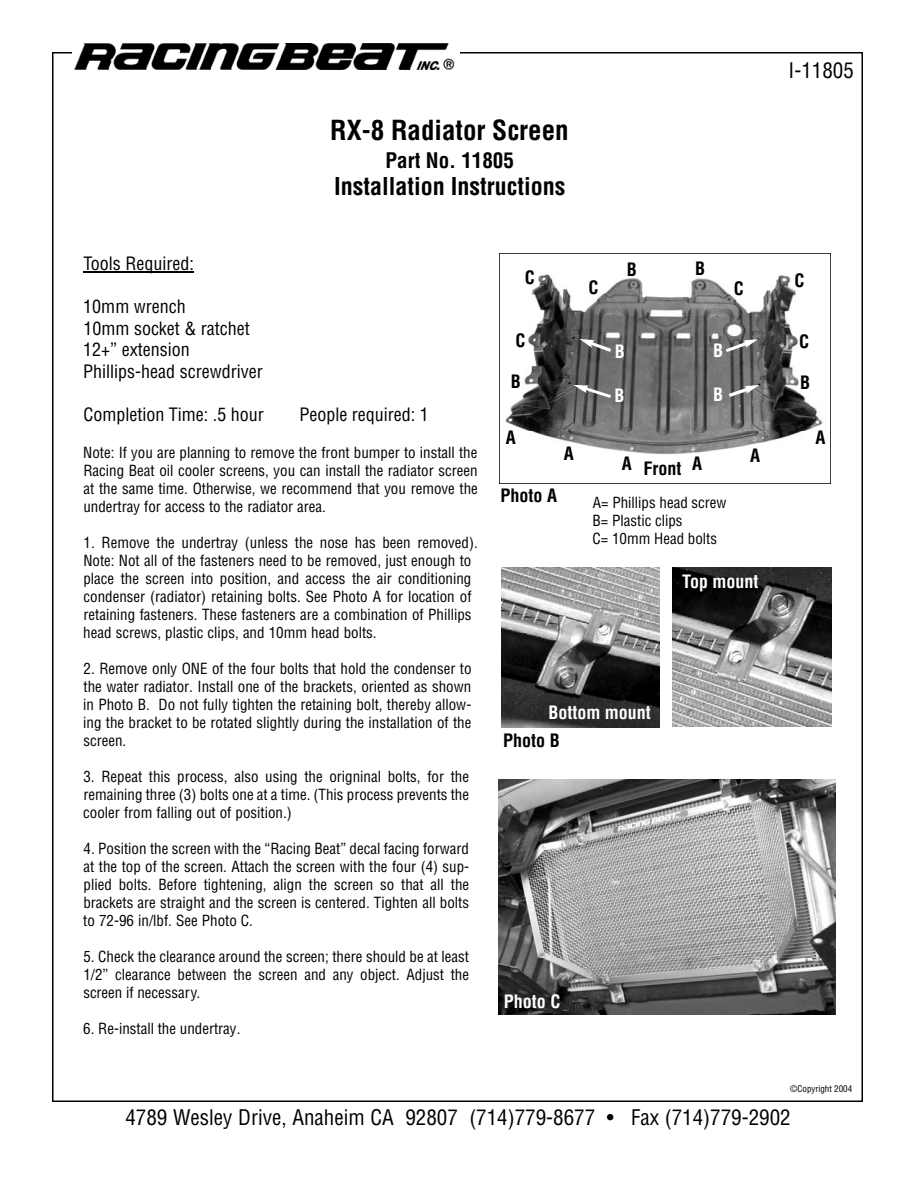
<style>
.page{position:relative;width:918px;height:1188px;background:#fff}
.page>*{position:absolute;margin:0;border:0;box-sizing:border-box;transform-origin:0 0}
.t1{font:700 condensed 27px "Helvetica";color:#000}
.t2{font:700 condensed 24px "Helvetica";color:#000}
.t3{font:condensed 21px "Helvetica";color:#000}
.t4{font:700 condensed 21px "Helvetica";color:#000}
.t5{font:condensed 18px/21.5px "Helvetica";color:#000}
.t6{font:700 condensed 18px "Helvetica";color:#000}
.t7{font:700 condensed 18px "Helvetica";color:#fff}
.t8{font:condensed 15px/18px "Helvetica";color:#000;text-align:justify}
.t9{font:condensed 9px "Helvetica";color:#000}
</style>
<div class="page">
<img style="left:53px;top:53px;width:810px;height:1048px">
<hr style="left:91px;top:271px;width:103px;height:1px;background:#000">
<div style="left:73px;top:35px;width:386px;height:40px;background:#fff"></div>
<img style="left:74px;top:44px;width:381px;height:25px">
<img style="left:501px;top:568px;width:159px;height:160px">
<img style="left:673px;top:567px;width:158px;height:160px">
<img style="left:499px;top:779px;width:336px;height:235px">
<img style="left:500px;top:254px;width:331px;height:230px">
<img style="left:574px;top:385px;width:36px;height:12px">
<img style="left:580px;top:339px;width:31px;height:13px">
<img style="left:729px;top:385px;width:29px;height:11px">
<img style="left:727px;top:339px;width:30px;height:13px">
<h1 class="t1" style="left:330px;top:120px;width:240px">RX-8 Radiator Screen</h1>
<h3 class="t4" style="left:386px;top:152px;width:130px">Part No. 11805</h3>
<h2 class="t2" style="left:334px;top:177px;width:233px">Installation Instructions</h2>
<h3 class="t3" style="left:789px;top:62px;width:67px">I-11805</h3>
<p class="t5" style="left:83px;top:254px;width:112px">Tools Required:</p>
<p class="t5" style="left:83px;top:297px;width:181px">10mm wrench<br>10mm socket &amp; ratchet<br>12+” extension<br>Phillips-head screwdriver</p>
<p class="t5" style="left:83px;top:405px;width:182px">Completion Time: .5 hour</p>
<p class="t5" style="left:299px;top:405px;width:131px">People required: 1</p>
<p class="t8" style="left:83px;top:445px;width:396px">Note: If you are planning to remove the front bumper to install the Racing Beat oil cooler screens, you can install the radiator screen at the same time. Otherwise, we recommend that you remove the undertray for access to the radiator area.</p>
<p class="t8" style="left:83px;top:535px;width:396px;text-align:left">1. Remove the undertray (unless the nose has been removed).<br>Note: Not all of the fasteners need to be removed, just enough to place the screen into position, and access the air conditioning condenser (radiator) retaining bolts. See Photo A for location of retaining fasteners. These fasteners are a combination of Phillips head screws, plastic clips, and 10mm head bolts.</p>
<p class="t8" style="left:83px;top:661px;width:390px">2. Remove only ONE of the four bolts that hold the condenser to the water radiator. Install one of the brackets, oriented as shown in Photo B. Do not fully tighten the retaining bolt, thereby allow&shy;ing the bracket to be rotated slightly during the installation of the screen.</p>
<p class="t8" style="left:83px;top:769px;width:387px">3. Repeat this process, also using the origninal bolts, for the remaining three (3) bolts one at a time. (This process prevents the cooler from falling out of position.)</p>
<p class="t8" style="left:83px;top:841px;width:387px">4. Position the screen with the “Racing Beat” decal facing forward at the top of the screen. Attach the screen with the four (4) sup&shy;plied bolts. Before tightening, align the screen so that all the brackets are straight and the screen is centered. Tighten all bolts to 72-96 in/lbf. See Photo C.</p>
<p class="t8" style="left:83px;top:949px;width:387px">5. Check the clearance around the screen; there should be at least 1/2” clearance between the screen and any object. Adjust the screen if necessary.</p>
<p class="t8" style="left:83px;top:1021px;width:159px">6. Re-install the undertray.</p>
<p class="t6" style="left:525px;top:271px;width:12px">C</p>
<p class="t6" style="left:627px;top:262px;width:12px">B</p>
<p class="t6" style="left:695px;top:262px;width:12px">B</p>
<p class="t6" style="left:588px;top:281px;width:12px">C</p>
<p class="t6" style="left:734px;top:281px;width:12px">C</p>
<p class="t6" style="left:794px;top:274px;width:12px">C</p>
<p class="t6" style="left:516px;top:333px;width:12px">C</p>
<p class="t6" style="left:799px;top:334px;width:12px">C</p>
<p class="t7" style="left:713px;top:343px;width:12px">B</p>
<p class="t7" style="left:713px;top:387px;width:12px">B</p>
<p class="t7" style="left:615px;top:345px;width:12px">B</p>
<p class="t7" style="left:614px;top:389px;width:12px">B</p>
<p class="t6" style="left:511px;top:374px;width:12px">B</p>
<p class="t6" style="left:800px;top:376px;width:12px">B</p>
<p class="t6" style="left:506px;top:430px;width:12px">A</p>
<p class="t6" style="left:564px;top:447px;width:12px">A</p>
<p class="t6" style="left:501px;top:488px;width:58px">Photo A</p>
<p class="t6" style="left:622px;top:456px;width:12px">A</p>
<p class="t6" style="left:692px;top:456px;width:12px">A</p>
<p class="t6" style="left:643px;top:462px;width:39px">Front</p>
<p class="t8" style="left:593px;top:495px;width:136px;text-align:left">A= Phillips head screw<br>B= Plastic clips<br>C= 10mm Head bolts</p>
<p class="t6" style="left:750px;top:449px;width:12px">A</p>
<p class="t7" style="left:682px;top:574px;width:78px">Top mount</p>
<p class="t7" style="left:548px;top:705px;width:104px">Bottom mount</p>
<p class="t6" style="left:503px;top:734px;width:58px">Photo B</p>
<p class="t6" style="left:815px;top:430px;width:12px">A</p>
<p class="t7" style="left:504px;top:995px;width:58px">Photo C</p>
<p class="t9" style="left:790px;top:1086px;width:63px">©Copyright 2004</p>
<h3 class="t3" style="left:125px;top:1109px;width:667px">4789 Wesley Drive, Anaheim CA 92807 (714)779-8677 • Fax (714)779-2902</h3>
</div>
